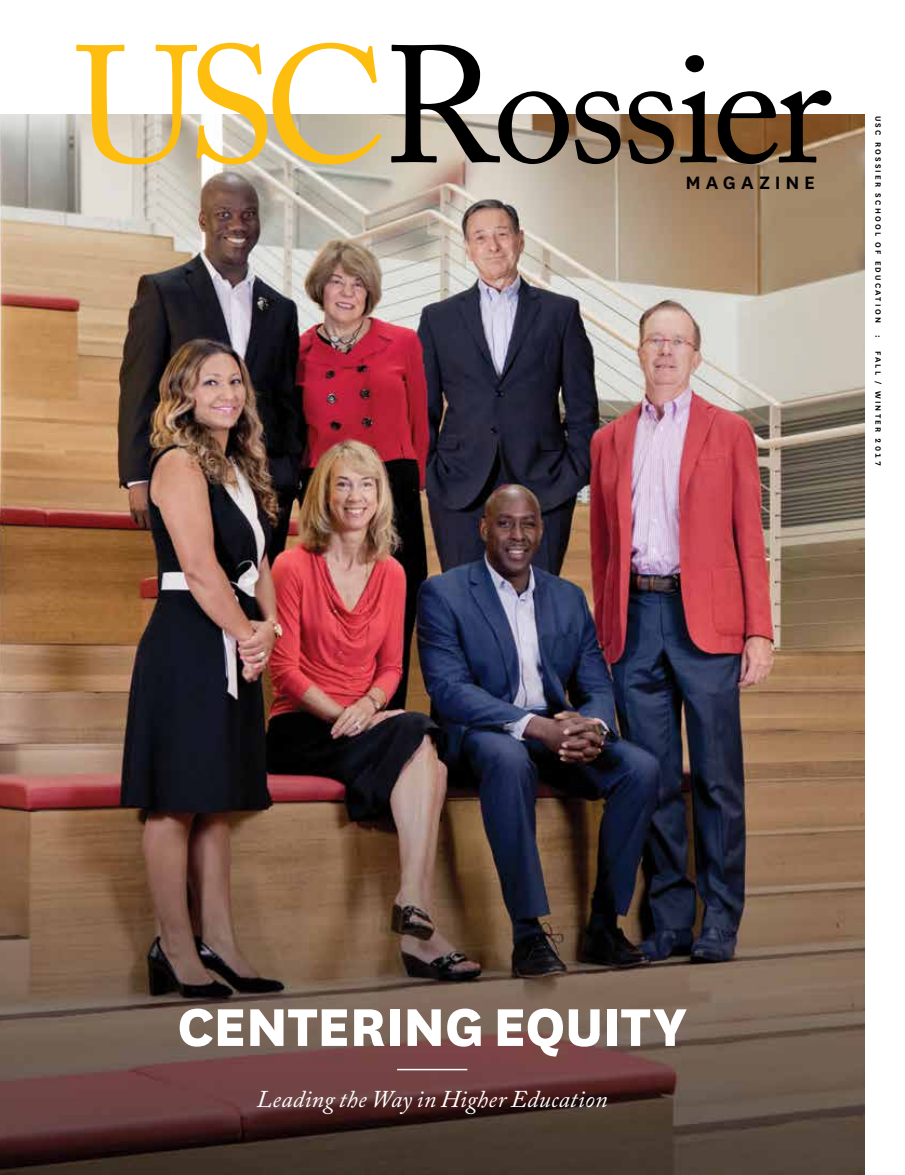
<style>
.page{position:relative;width:905px;height:1175px;background:#fff}
.page>*{position:absolute;margin:0;border:0;box-sizing:border-box;transform-origin:0 0}
.t1{font:165px "Adobe Caslon Pro";letter-spacing:-.04em;color:#000}
.t2{font:800 62.1px "National";letter-spacing:-.01em;color:#fff}
.t3{font:italic 24px "Adobe Caslon Pro";letter-spacing:.015em;color:#fff}
.t4{font:600 21px "National";letter-spacing:.235em;color:#000}
.t5{font:600 9px "National";letter-spacing:.25em;color:#000}
.s1{color:#febe10}
</style>
<div class="page">
<img style="left:0;top:115px;width:864px;height:1059px">
<hr style="left:397px;top:1068px;width:70px;height:2px;background:#fff">
<h1 class="t1" style="left:75px;top:9px;width:757px"><span class="s1">USC</span>Rossier</h1>
<h3 class="t4" style="left:685px;top:168px;width:131px">MAGAZINE</h3>
<p class="t5" style="left:884px;top:116px;width:208px;rotate:90deg">USC ROSSIER SCHOOL OF EDUCATION</p>
<p class="t5" style="left:884px;top:335px;width:4px;rotate:90deg">:</p>
<p class="t5" style="left:884px;top:350px;width:117px;rotate:90deg">FALL / WINTER 2017</p>
<h2 class="t2" style="left:177px;top:982px;width:511px">CENTERING EQUITY</h2>
<h3 class="t3" style="left:257px;top:1084px;width:352px">Leading the Way in Higher Education</h3>
</div>
